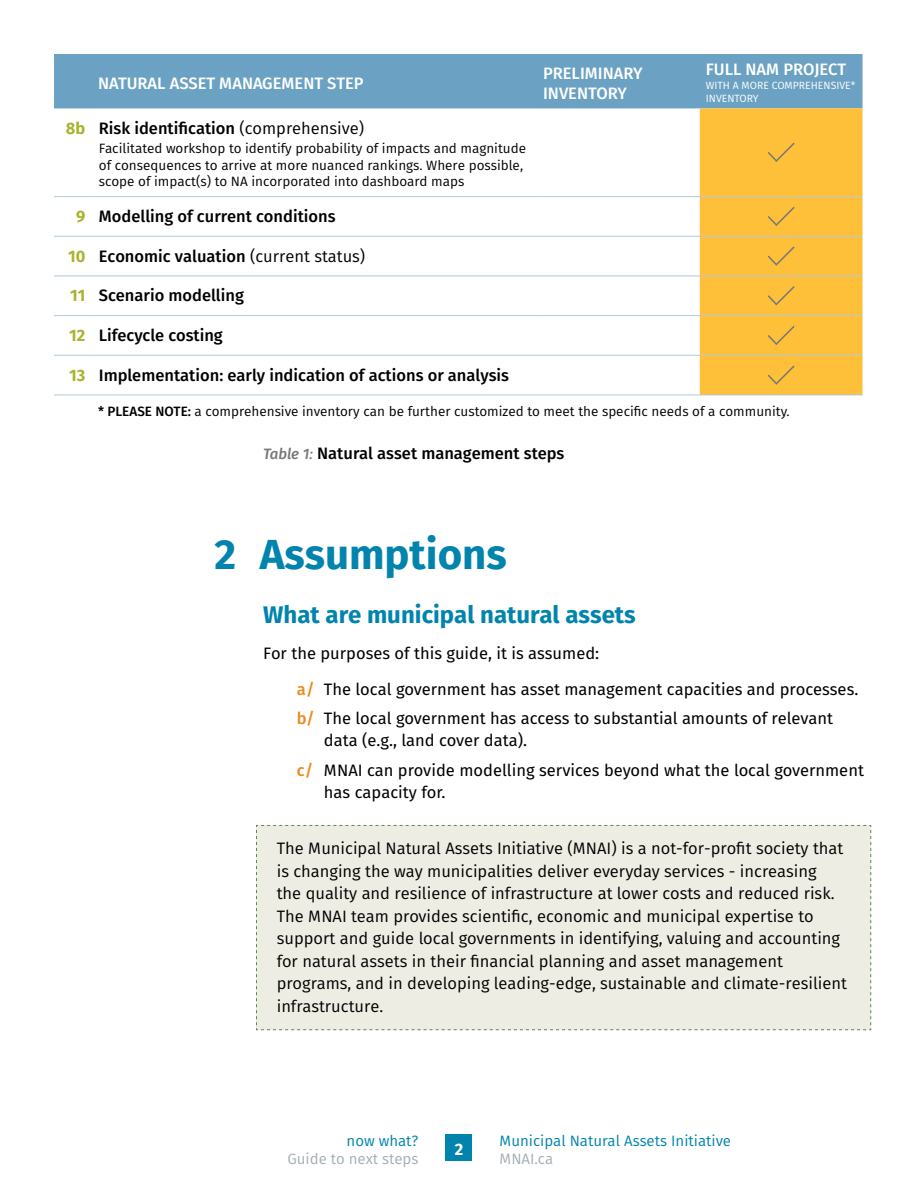
<style>
.page{position:relative;width:918px;height:1188px;background:#fff}
.page>*{position:absolute;margin:0;border:0;box-sizing:border-box;transform-origin:0 0}
.t1{font:700 42px "Fira Sans";color:#0084ad}
.t2{font:700 24px "Fira Sans";color:#0084ad}
.t3{font:16.5px/22.5px "Fira Sans";color:#000}
.t4{font:16.5px/22.5px "Fira Sans";color:#000}
.t5{font:500 16.5px "Fira Sans";color:#000}
.t6{font:500 16.5px/19.5px "Fira Sans";color:#fff}
.t7{font:700 16.5px "Fira Sans";color:#fff}
.t8{font:15px "Fira Sans";color:#0084ad}
.t9{font:15px "Fira Sans";color:#a3afb5}
.t10{font:13.5px/16.5px "Fira Sans";color:#000}
.t11{font:10.5px/13.5px "Fira Sans";color:#fff}
.s1{font-weight:700;color:#abb32e}
.s2{font-weight:400}
.s3{font-weight:500}
.s4{font-style:italic;font-size:15px;color:#757779}
.s5{font-weight:400;font-style:italic;font-size:15px;color:#757779}
.s6{font-weight:500;color:#ec8a1d}
</style>
<div class="page">
<div style="left:446px;top:1134px;width:26px;height:27px;background:#0084ad"></div>
<div style="left:256px;top:825px;width:616px;height:206px;background:#edede4"></div>
<div style="left:54px;top:54px;width:808px;height:54px;background:#6ba2c3"></div>
<div style="left:700px;top:108px;width:162px;height:287px;background:#fec038"></div>
<hr style="left:54px;top:196px;width:38px;height:1px;background:#b1c9dc">
<hr style="left:92px;top:196px;width:445px;height:1px;background:#b1c9dc">
<hr style="left:537px;top:196px;width:163px;height:1px;background:#b1c9dc">
<hr style="left:700px;top:196px;width:162px;height:1px;background:#b1c9dc">
<hr style="left:54px;top:236px;width:38px;height:1px;background:#b1c9dc">
<hr style="left:92px;top:236px;width:445px;height:1px;background:#b1c9dc">
<hr style="left:537px;top:236px;width:163px;height:1px;background:#b1c9dc">
<hr style="left:700px;top:236px;width:162px;height:1px;background:#b1c9dc">
<hr style="left:54px;top:276px;width:38px;height:1px;background:#b1c9dc">
<hr style="left:92px;top:276px;width:445px;height:1px;background:#b1c9dc">
<hr style="left:537px;top:276px;width:163px;height:1px;background:#b1c9dc">
<hr style="left:700px;top:276px;width:162px;height:1px;background:#b1c9dc">
<hr style="left:54px;top:315px;width:38px;height:1px;background:#b1c9dc">
<hr style="left:92px;top:315px;width:445px;height:1px;background:#b1c9dc">
<hr style="left:537px;top:315px;width:163px;height:1px;background:#b1c9dc">
<hr style="left:700px;top:315px;width:162px;height:1px;background:#b1c9dc">
<hr style="left:54px;top:355px;width:38px;height:1px;background:#b1c9dc">
<hr style="left:92px;top:355px;width:445px;height:1px;background:#b1c9dc">
<hr style="left:537px;top:355px;width:163px;height:1px;background:#b1c9dc">
<hr style="left:700px;top:355px;width:162px;height:1px;background:#b1c9dc">
<hr style="left:54px;top:395px;width:38px;height:1px;background:#b1c9dc">
<hr style="left:92px;top:395px;width:445px;height:1px;background:#b1c9dc">
<hr style="left:537px;top:395px;width:163px;height:1px;background:#b1c9dc">
<hr style="left:700px;top:395px;width:162px;height:1px;background:#b1c9dc">
<svg style="left:766px;top:141px;width:30px;height:23px"></svg>
<svg style="left:766px;top:205px;width:30px;height:23px"></svg>
<svg style="left:766px;top:245px;width:30px;height:22px"></svg>
<svg style="left:766px;top:284px;width:30px;height:23px"></svg>
<svg style="left:766px;top:324px;width:30px;height:23px"></svg>
<svg style="left:766px;top:364px;width:30px;height:22px"></svg>
<p class="t6" style="left:98px;top:73px;width:267px">NATURAL ASSET MANAGEMENT STEP</p>
<p class="t6" style="left:543px;top:63px;width:101px">PRELIMINARY<br>INVENTORY</p>
<p class="t6" style="left:706px;top:59px;width:142px">FULL NAM PROJECT</p>
<p class="t11" style="left:706px;top:78px;width:151px">WITH A MORE COMPREHENSIVE*<br>INVENTORY</p>
<p class="t5" style="left:66px;top:115px;width:300px"><span class="s1">8b</span> Risk identification <span class="s2">(comprehensive)</span></p>
<p class="t10" style="left:99px;top:140px;width:429px">Facilitated workshop to identify probability of impacts and magnitude of consequences to arrive at more nuanced rankings. Where possible, scope of impact(s) to NA incorporated into dashboard maps</p>
<p class="t5" style="left:76px;top:203px;width:261px"><span class="s1">9</span> Modelling of current conditions</p>
<p class="t5" style="left:68px;top:243px;width:299px"><span class="s1">10</span> Economic valuation <span class="s2">(current status)</span></p>
<p class="t5" style="left:70px;top:282px;width:175px"><span class="s1">11</span> Scenario modelling</p>
<p class="t5" style="left:69px;top:322px;width:155px"><span class="s1">12</span> Lifecycle costing</p>
<p class="t5" style="left:69px;top:362px;width:442px"><span class="s1">13</span> Implementation: early indication of actions or analysis</p>
<p class="t10" style="left:98px;top:403px;width:693px"><span class="s3">* PLEASE NOTE:</span> a comprehensive inventory can be further customized to meet the specific needs of a community.</p>
<p class="t5" style="left:263px;top:440px;width:303px"><span class="s4">Table 1</span><span class="s5">:</span> Natural asset management steps</p>
<h1 class="t1" style="left:215px;top:519px;width:294px">2 Assumptions</h1>
<h2 class="t2" style="left:263px;top:594px;width:374px">What are municipal natural assets</h2>
<p class="t4" style="left:297px;top:634px;width:563px;line-height:36px;text-indent:-34px">For the purposes of this guide, it is assumed:<br><span class="s6">a/</span> The local government has asset management capacities and processes.</p>
<p class="t4" style="left:324px;top:706px;width:511px;text-indent:-27px"><span class="s6">b/</span> The local government has access to substantial amounts of relevant data (e.g., land cover data).</p>
<p class="t4" style="left:324px;top:758px;width:542px;text-indent:-27px"><span class="s6">c/</span> MNAI can provide modelling services beyond what the local government has capacity for.</p>
<p class="t3" style="left:277px;top:837px;width:572px">The Municipal Natural Assets Initiative (MNAI) is a not-for-profit society that is changing the way municipalities deliver everyday services - increasing<br>the quality and resilience of infrastructure at lower costs and reduced risk.<br>The MNAI team provides scientific, economic and municipal expertise to support and guide local governments in identifying, valuing and accounting for natural assets in their financial planning and asset management programs, and in developing leading-edge, sustainable and climate-resilient infrastructure.</p>
<p class="t8" style="left:347px;top:1129px;width:73px">now what?</p>
<p class="t9" style="left:287px;top:1147px;width:133px">Guide to next steps</p>
<p class="t7" style="left:455px;top:1136px;width:10px">2</p>
<p class="t8" style="left:500px;top:1129px;width:233px">Municipal Natural Assets Initiative</p>
<p class="t9" style="left:500px;top:1147px;width:55px">MNAI.ca</p>
</div>
